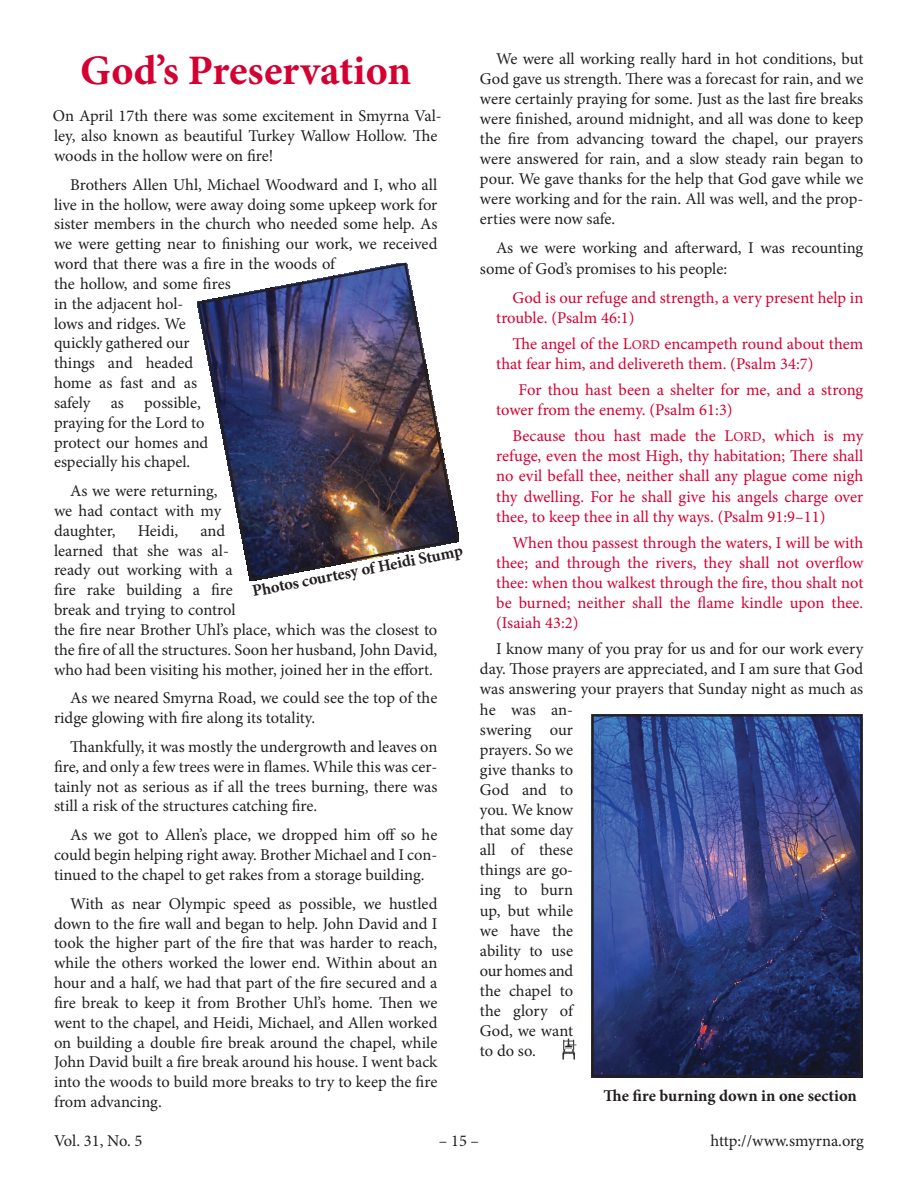
<style>
.page{position:relative;width:918px;height:1188px;background:#fff}
.page>*{position:absolute;margin:0;border:0;box-sizing:border-box;transform-origin:0 0}
.t1{font:700 42px "Minion Pro";color:#d50032}
.t2{font:16.5px/19.8px "Minion Pro";letter-spacing:-.005em;color:#231f20}
.t3{font:16.5px/20.1px "Minion Pro";color:#d50032}
.t4{font:700 16.5px "Minion Pro";color:#231f20}
.s1{font-size:13.5px}
</style>
<div class="page">
<img style="left:197px;top:263px;width:262px;height:317px">
<svg style="left:591px;top:714px;width:271px;height:363px;background:#33417c"></svg>
<img style="left:563px;top:1039px;width:13px;height:20px">
<img style="left:251px;top:544px;width:208px;height:37px">
<h1 class="t1" style="left:80px;top:53px;width:332px">God’s Preservation</h1>
<p class="t2" style="left:53px;top:108px;width:391px">On April 17th there was some excitement in Smyrna Val‐ ley, also known as beautiful Turkey Wallow Hollow. The woods in the hollow were on fire!</p>
<p class="t2" style="left:54px;top:176px;width:385px;text-indent:16px">Brothers Allen Uhl, Michael Woodward and I, who all live in the hollow, were away doing some upkeep work for sister members in the church who needed some help. As we were getting near to finishing our work, we received word that there was a fire in the woods of<br>the hollow, and some fires<br>in the adjacent hol‐<br>lows and ridges. We<br>quickly gathered our<br>things and headed<br>home as fast and as<br>safely as possible,<br>praying for the Lord to<br>protect our homes and<br>especially his chapel.</p>
<p class="t2" style="left:54px;top:483px;width:169px;text-indent:16px">As we were returning, we had contact with my daughter,</p>
<p class="t2" style="left:54px;top:522px;width:385px;text-indent:146px">and<br>learned that she was al‐<br>ready out working with a<br>fire rake building a fire<br>break and trying to control<br>the fire near Brother Uhl’s place, which was the closest to the fire of all the structures. Soon her husband, John David, who had been visiting his mother, joined her in the effort.</p>
<p class="t2" style="left:54px;top:690px;width:385px;text-indent:16px">As we neared Smyrna Road, we could see the top of the ridge glowing with fire along its totality.</p>
<p class="t2" style="left:54px;top:738px;width:385px;text-align:justify;text-indent:16px">Thankfully, it was mostly the undergrowth and leaves on fire, and only a few trees were in flames. While this was cer‐ tainly not as serious as if all the trees burning, there was still a risk of the structures catching fire.</p>
<p class="t2" style="left:54px;top:827px;width:385px;text-align:justify;text-indent:16px">As we got to Allen’s place, we dropped him off so he could begin helping right away. Brother Michael and I con‐ tinued to the chapel to get rakes from a storage building.</p>
<p class="t2" style="left:54px;top:895px;width:385px;text-align:justify;text-indent:16px">With as near Olympic speed as possible, we hustled down to the fire wall and began to help. John David and I took the higher part of the fire that was harder to reach, while the others worked the lower end. Within about an hour and a half, we had that part of the fire secured and a fire break to keep it from Brother Uhl’s home. Then we went to the chapel, and Heidi, Michael, and Allen worked on building a double fire break around the chapel, while John David built a fire break around his house. I went back into the woods to build more breaks to try to keep the fire from advancing.</p>
<p class="t2" style="left:138px;top:522px;width:42px">Heidi,</p>
<p class="t4" style="left:251px;top:585px;width:215px;rotate:-11deg">Photos courtesy of Heidi Stump</p>
<p class="t2" style="left:480px;top:50px;width:385px;text-align:justify;text-indent:16px">We were all working really hard in hot conditions, but God gave us strength. There was a forecast for rain, and we were certainly praying for some. Just as the last fire breaks were finished, around midnight, and all was done to keep the fire from advancing toward the chapel, our prayers were answered for rain, and a slow steady rain began to pour. We gave thanks for the help that God gave while we were working and for the rain. All was well, and the prop‐ erties were now safe.</p>
<p class="t2" style="left:480px;top:240px;width:385px;text-indent:16px">As we were working and afterward, I was recounting some of God’s promises to his people:</p>
<p class="t3" style="left:496px;top:289px;width:369px;text-indent:16px">God is our refuge and strength, a very present help in trouble. (Psalm 46:1)</p>
<p class="t3" style="left:496px;top:335px;width:369px;text-indent:16px">The angel of the L<span class="s1">ORD</span> encampeth round about them that fear him, and delivereth them. (Psalm 34:7)</p>
<p class="t3" style="left:496px;top:381px;width:369px;text-indent:22px">For thou hast been a shelter for me, and a strong tower from the enemy. (Psalm 61:3)</p>
<p class="t3" style="left:496px;top:427px;width:369px;text-align:justify;text-indent:16px">Because thou hast made the L<span class="s1">ORD</span>, which is my refuge, even the most High, thy habitation; There shall no evil befall thee, neither shall any plague come nigh thy dwelling. For he shall give his angels charge over thee, to keep thee in all thy ways. (Psalm 91:9–11)</p>
<p class="t3" style="left:496px;top:534px;width:369px;text-align:justify;text-indent:16px">When thou passest through the waters, I will be with thee; and through the rivers, they shall not overflow thee: when thou walkest through the fire, thou shalt not be burned; neither shall the flame kindle upon thee. (Isaiah 43:2)</p>
<p class="t2" style="left:480px;top:640px;width:385px;text-indent:16px">I know many of you pray for us and for our work every day. Those prayers are appreciated, and I am sure that God was answering your prayers that Sunday night as much as he was an‐<br>swering our<br>prayers. So we<br>give thanks to<br>God and to<br>you. We know<br>that some day<br>all of these<br>things are go‐<br>ing to burn<br>up, but while<br>we have the<br>ability to use<br>our homes and<br>the chapel to<br>the glory of<br>God, we want<br>to do so.</p>
<p class="t4" style="left:604px;top:1089px;width:255px">The fire burning down in one section</p>
<p class="t2" style="left:54px;top:1132px;width:90px">Vol. 31, No. 5</p>
<p class="t2" style="left:439px;top:1132px;width:42px">–15–</p>
<p class="t2" style="left:711px;top:1132px;width:155px">http://www.smyrna.org</p>
</div>
